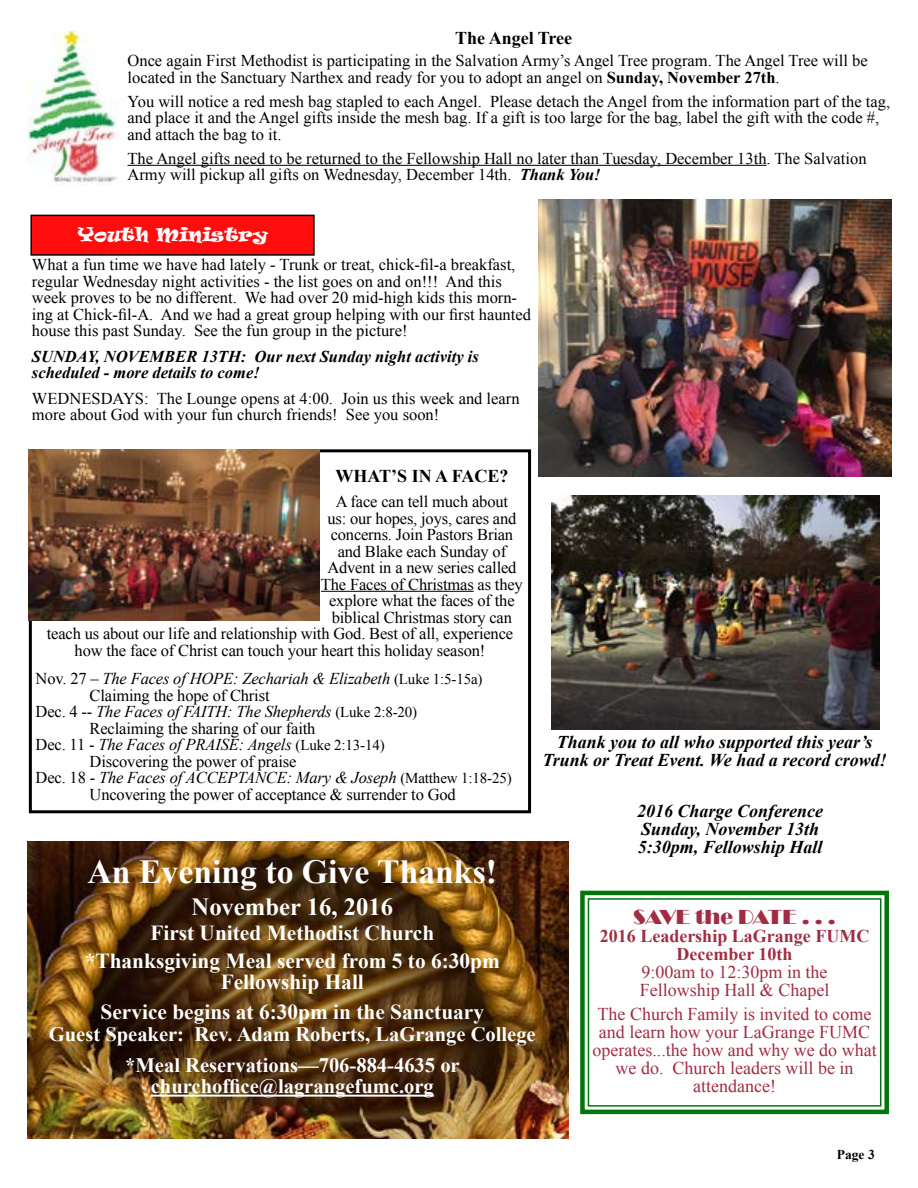
<style>
.page{position:relative;width:918px;height:1188px;background:#fff}
.page>*{position:absolute;margin:0;border:0;box-sizing:border-box;transform-origin:0 0}
.t1{font:700 33.75px "Times New Roman";color:#fff}
.t2{font:700 24.6px "Times New Roman";color:#fff}
.t3{font:700 21.3px/27.9px "Times New Roman";color:#fff;text-align:center}
.t4{font:21px "Broadway";letter-spacing:-.01em;color:#a02d43}
.t5{font:700 20.55px/31.2px "Times New Roman";color:#fff;text-align:center}
.t6{font:18px/18px "Times New Roman";color:#a02d43}
.t7{font:italic 700 18px/18px "Times New Roman";color:#000;text-align:center}
.t8{font:700 18px/18px "Times New Roman";color:#a02d43;text-align:center}
.t9{font:700 18px "Times New Roman";color:#000}
.t10{font:18px "Ravie";color:#fff}
.t11{font:16.5px/16.5px "Times New Roman";color:#000}
.t12{font:italic 16.5px "Times New Roman";letter-spacing:-.01em;color:#000}
.t13{font:italic 700 16.5px/16.5px "Times New Roman";color:#000}
.t14{font:700 13.5px "Times New Roman";color:#000}
.s1{font-weight:700}
.s2{font-weight:700;font-style:italic}
.s3{font-style:normal}
.s4{font-style:normal;font-size:15px}
</style>
<div class="page">
<div style="left:31px;top:215px;width:283px;height:40px;background:#ff0d0d"></div>
<div style="left:30px;top:215px;width:285px;height:41px;border:2px solid #000"></div>
<hr style="left:128px;top:165px;width:639px;height:1px;background:#000">
<img style="left:27px;top:31px;width:90px;height:153px">
<img style="left:27px;top:841px;width:541px;height:297px">
<hr style="left:151px;top:1095px;width:283px;height:2px;background:#fff">
<img style="left:538px;top:199px;width:353px;height:277px">
<svg style="left:580px;top:890px;width:309px;height:225px"></svg>
<div style="left:588px;top:898px;width:293px;height:209px;border:2px solid #00750b"></div>
<img style="left:552px;top:496px;width:328px;height:233px">
<hr style="left:321px;top:591px;width:153px;height:1px;background:#000">
<div style="left:29px;top:449px;width:502px;height:364px;border:3px solid #000"></div>
<img style="left:28px;top:449px;width:292px;height:172px">
<p class="t9" style="left:455px;top:25px;width:119px">The Angel Tree</p>
<p class="t11" style="left:128px;top:52px;width:742px">Once again First Methodist is participating in the Salvation Army’s Angel Tree program. The Angel Tree will be located in the Sanctuary Narthex and ready for you to adopt an angel on <span class="s1">Sunday, November 27th</span>.</p>
<p class="t11" style="left:128px;top:93px;width:764px">You will notice a red mesh bag stapled to each Angel. Please detach the Angel from the information part of the tag, and place it and the Angel gifts inside the mesh bag. If a gift is too large for the bag, label the gift with the code #, and attach the bag to it.</p>
<p class="t11" style="left:128px;top:150px;width:741px">The Angel gifts need to be returned to the Fellowship Hall no later than Tuesday, December 13th. The Salvation<br>Army will pickup all gifts on Wednesday, December 14th. <span class="s2">Thank You!</span></p>
<p class="t10" style="left:77px;top:222px;width:192px">Youth Ministry</p>
<p class="t11" style="left:32px;top:256px;width:501px">What a fun time we have had lately - Trunk or treat, chick-fil-a breakfast, regular Wednesday night activities - the list goes on and on!!! And this week proves to be no different. We had over 20 mid-high kids this morn&shy;ing at Chick-fil-A. And we had a great group helping with our first haunted house this past Sunday. See the fun group in the picture!</p>
<p class="t13" style="left:32px;top:348px;width:448px">SUNDAY, NOVEMBER 13TH: Our next Sunday night activity is scheduled - more details to come!</p>
<p class="t11" style="left:32px;top:390px;width:489px">WEDNESDAYS: The Lounge opens at 4:00. Join us this week and learn more about God with your fun church friends! See you soon!</p>
<p class="t9" style="left:336px;top:463px;width:174px">WHAT’S IN A FACE?</p>
<p class="t11" style="left:336px;top:493px;width:174px">A face can tell much about</p>
<p class="t11" style="left:327px;top:509px;width:191px">us: our hopes, joys, cares and</p>
<p class="t11" style="left:331px;top:526px;width:184px">concerns. Join Pastors Brian</p>
<p class="t11" style="left:338px;top:542px;width:170px">and Blake each Sunday of</p>
<p class="t11" style="left:327px;top:559px;width:191px">Advent in a new series called</p>
<p class="t11" style="left:321px;top:575px;width:203px">The Faces of Christmas as they</p>
<p class="t11" style="left:329px;top:592px;width:187px">explore what the faces of the</p>
<p class="t11" style="left:332px;top:608px;width:182px">biblical Christmas story can</p>
<p class="t11" style="left:47px;top:625px;width:468px">teach us about our life and relationship with God. Best of all, experience</p>
<p class="t11" style="left:75px;top:641px;width:412px">how the face of Christ can touch your heart this holiday season!</p>
<p class="t12" style="left:36px;top:667px;width:448px"><span class="s3">Nov. 27 –</span> The Faces of HOPE: Zechariah &amp; Elizabeth <span class="s4">(Luke 1:5-15a)</span></p>
<p class="t11" style="left:90px;top:686px;width:181px">Claiming the hope of Christ</p>
<p class="t12" style="left:36px;top:700px;width:383px"><span class="s3">Dec. 4 --</span> The Faces of FAITH: The Shepherds <span class="s4">(Luke 2:8-20)</span></p>
<p class="t11" style="left:90px;top:719px;width:227px">Reclaiming the sharing of our faith</p>
<p class="t12" style="left:36px;top:733px;width:351px"><span class="s3">Dec. 11 -</span> The Faces of PRAISE: Angels <span class="s4">(Luke 2:13-14)</span></p>
<p class="t11" style="left:90px;top:752px;width:208px">Discovering the power of praise</p>
<p class="t12" style="left:36px;top:766px;width:478px"><span class="s3">Dec. 18 -</span> The Faces of ACCEPTANCE: Mary &amp; Joseph <span class="s4">(Matthew 1:18-25)</span></p>
<p class="t11" style="left:90px;top:785px;width:368px">Uncovering the power of acceptance &amp; surrender to God</p>
<h1 class="t1" style="left:88px;top:848px;width:411px">An Evening to Give Thanks!</h1>
<h2 class="t2" style="left:192px;top:890px;width:203px">November 16, 2016</h2>
<p class="t3" style="left:85px;top:918px;width:417px">First United Methodist Church *Thanksgiving Meal served from 5 to 6:30pm</p>
<p class="t3" style="left:101px;top:966px;width:385px;line-height:30.5px">Fellowship Hall<br>Service begins at 6:30pm in the Sanctuary</p>
<p class="t5" style="left:49px;top:1018px;width:488px">Guest Speaker: Rev. Adam Roberts, LaGrange College *Meal Reservations—706-884-4635 or</p>
<p class="t5" style="left:151px;top:1070px;width:284px">churchoffice@lagrangefumc.org</p>
<p class="t7" style="left:542px;top:732px;width:346px">Thank you to all who supported this year’s<br>Trunk or Treat Event. We had a record crowd!</p>
<p class="t7" style="left:637px;top:802px;width:187px;text-align:left">2016 Charge Conference<br>Sunday, November 13th<br>5:30pm, Fellowship Hall</p>
<p class="t4" style="left:633px;top:905px;width:204px">SAVE the DATE . . .</p>
<p class="t8" style="left:600px;top:927px;width:271px">2016 Leadership LaGrange FUMC<br>December 10th</p>
<p class="t6" style="left:640px;top:963px;width:191px">9:00am to 12:30pm in the<br>Fellowship Hall &amp; Chapel</p>
<p class="t6" style="left:592px;top:1005px;width:286px;text-align:center">The Church Family is invited to come and learn how your LaGrange FUMC operates...the how and why we do what we do. Church leaders will be in attendance!</p>
<p class="t14" style="left:837px;top:1145px;width:39px">Page 3</p>
</div>
